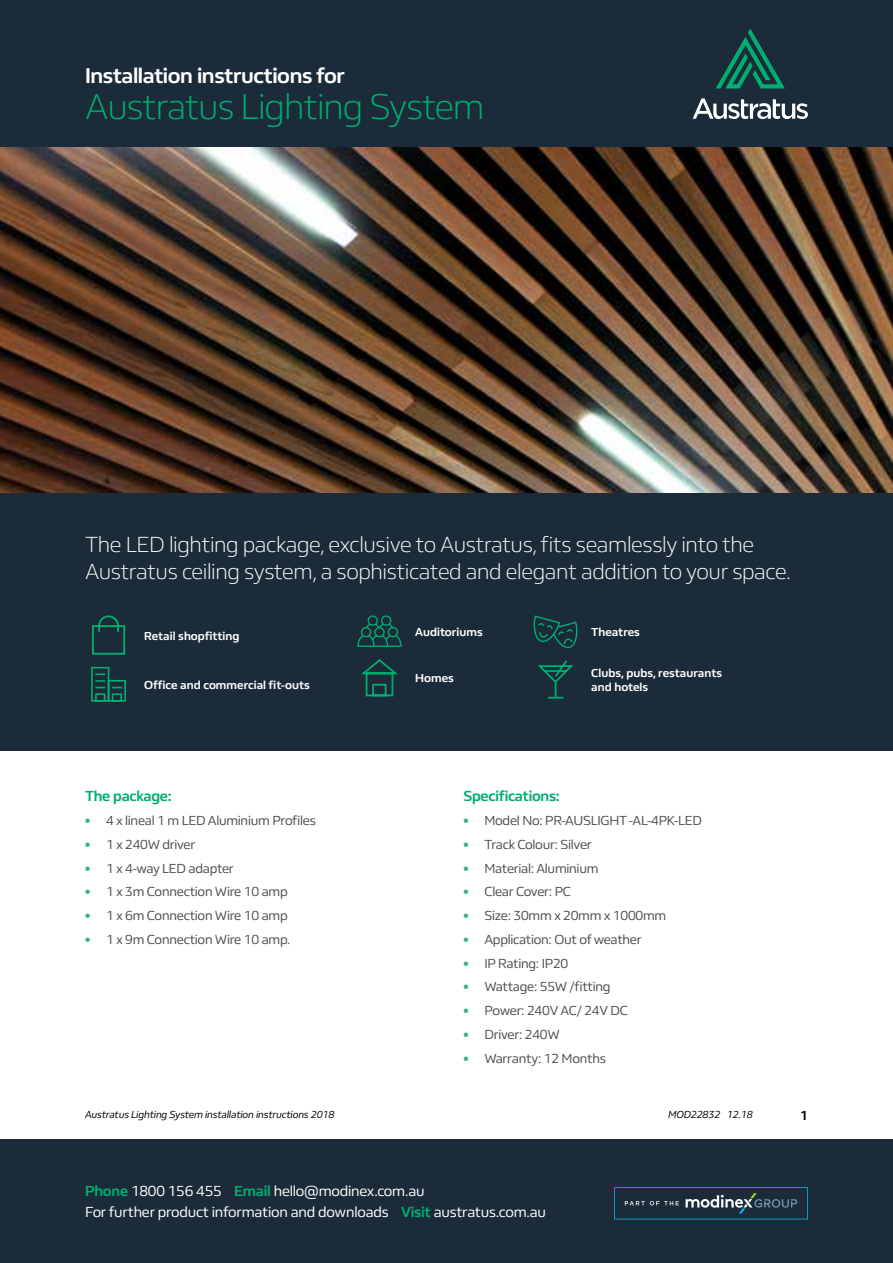
<style>
.page{position:relative;width:893px;height:1263px;background:#fff}
.page>*{position:absolute;margin:0;border:0;box-sizing:border-box;transform-origin:0 0}
.t1{font:300 36.9px "FS Hackney";letter-spacing:-.03em;color:#00ae6f}
.CEDS_H2{font:300 22.5px/27px "FS Hackney";letter-spacing:-.02em;color:#fff}
.t2{font:700 21.9px "FS Hackney";letter-spacing:-.02em;color:#fff}
.t3{font:15px/21px "FS Hackney";letter-spacing:-.015em;color:#fff}
.CEDS_H2-2{font:700 15px "FS Hackney";letter-spacing:-.02em;color:#00ae6f}
.t4{font:13.5px "FS Hackney";letter-spacing:-.02em;color:#4d4d4f}
.t5{font:700 13.5px "FS Hackney";color:#000}
.AUS___BODY{font:700 12px/13.2px "FS Hackney";color:#fff}
.t6{font:italic 10.5px "FS Hackney";letter-spacing:-.015em;color:#000}
.s1{font-family:"Geogrotesque";color:#2fb782}
.s2{font-weight:700;color:#00ae6f}
</style>
<div class="page">
<div style="left:0;top:1140px;width:893px;height:123px;background:#1c2b39"></div>
<div style="left:0;top:0;width:893px;height:148px;background:#1c2b39"></div>
<svg style="left:614px;top:1187px;width:194px;height:32px"></svg>
<svg style="left:693px;top:98px;width:115px;height:21px"></svg>
<svg style="left:716px;top:28px;width:69px;height:60px"></svg>
<div style="left:0;top:492px;width:893px;height:258px;background:#1c2b39"></div>
<img style="left:0;top:148px;width:893px;height:344px">
<svg style="left:92px;top:615px;width:34px;height:40px"></svg>
<svg style="left:91px;top:666px;width:35px;height:36px"></svg>
<svg style="left:357px;top:615px;width:45px;height:32px"></svg>
<svg style="left:361px;top:659px;width:37px;height:38px"></svg>
<svg style="left:533px;top:615px;width:45px;height:34px"></svg>
<svg style="left:538px;top:660px;width:35px;height:39px"></svg>
<h3 class="t2" style="left:85px;top:61px;width:261px">Installation instructions for</h3>
<h1 class="t1" style="left:85px;top:82px;width:401px">Austratus Lighting System</h1>
<p class="CEDS_H2" style="left:85px;top:530px;width:707px">The LED lighting package, exclusive to Austratus, fits seamlessly into the<br>Austratus ceiling system, a sophisticated and elegant addition to your space.</p>
<p class="AUS___BODY" style="left:144px;top:628px;width:97px">Retail shopfitting</p>
<p class="AUS___BODY" style="left:144px;top:677px;width:167px">Office and commercial fit-outs</p>
<p class="AUS___BODY" style="left:415px;top:624px;width:69px">Auditoriums</p>
<p class="AUS___BODY" style="left:415px;top:671px;width:40px">Homes</p>
<p class="AUS___BODY" style="left:591px;top:625px;width:50px">Theatres</p>
<p class="AUS___BODY" style="left:591px;top:666px;width:132px">Clubs, pubs, restaurants and hotels</p>
<p class="CEDS_H2-2" style="left:85px;top:786px;width:88px">The package:</p>
<p class="t4" style="left:85px;top:811px;width:232px"><span class="s1">∫</span> 4 x lineal 1 m LED Aluminium Profiles</p>
<p class="t4" style="left:85px;top:835px;width:112px"><span class="s1">∫</span> 1 x 240W driver</p>
<p class="t4" style="left:85px;top:859px;width:150px"><span class="s1">∫</span> 1 x 4-way LED adapter</p>
<p class="t4" style="left:85px;top:883px;width:204px"><span class="s1">∫</span> 1 x 3m Connection Wire 10 amp</p>
<p class="t4" style="left:85px;top:906px;width:204px"><span class="s1">∫</span> 1 x 6m Connection Wire 10 amp</p>
<p class="t4" style="left:85px;top:930px;width:207px"><span class="s1">∫</span> 1 x 9m Connection Wire 10 amp.</p>
<p class="CEDS_H2-2" style="left:463px;top:786px;width:98px">Specifications:</p>
<p class="t4" style="left:463px;top:811px;width:240px"><span class="s1">∫</span> Model No: PR-AUSLIGHT -AL-4PK-LED</p>
<p class="t4" style="left:463px;top:835px;width:130px"><span class="s1">∫</span> Track Colour: Silver</p>
<p class="t4" style="left:463px;top:859px;width:136px"><span class="s1">∫</span> Material: Aluminium</p>
<p class="t4" style="left:463px;top:883px;width:109px"><span class="s1">∫</span> Clear Cover: PC</p>
<p class="t4" style="left:463px;top:906px;width:204px"><span class="s1">∫</span> Size: 30mm x 20mm x 1000mm</p>
<p class="t4" style="left:463px;top:930px;width:180px"><span class="s1">∫</span> Application: Out of weather</p>
<p class="t4" style="left:463px;top:954px;width:106px"><span class="s1">∫</span> IP Rating: IP20</p>
<p class="t4" style="left:463px;top:978px;width:149px"><span class="s1">∫</span> Wattage: 55W /fitting</p>
<p class="t4" style="left:463px;top:1001px;width:166px"><span class="s1">∫</span> Power: 240V AC/ 24V DC</p>
<p class="t4" style="left:463px;top:1025px;width:98px"><span class="s1">∫</span> Driver: 240W</p>
<p class="t4" style="left:463px;top:1049px;width:144px"><span class="s1">∫</span> Warranty: 12 Months</p>
<p class="t6" style="left:85px;top:1107px;width:251px">Austratus Lighting System installation instructions 2018</p>
<p class="t6" style="left:668px;top:1107px;width:86px">MOD22832 12.18</p>
<p class="t3" style="left:85px;top:1180px;width:462px"><span class="s2">Phone</span> 1800 156 455 <span class="s2">Email</span> hello@modinex.com.au<br>For further product information and downloads <span class="s2">Visit</span> austratus.com.au</p>
<p class="t5" style="left:800px;top:1106px;width:9px">1</p>
</div>
